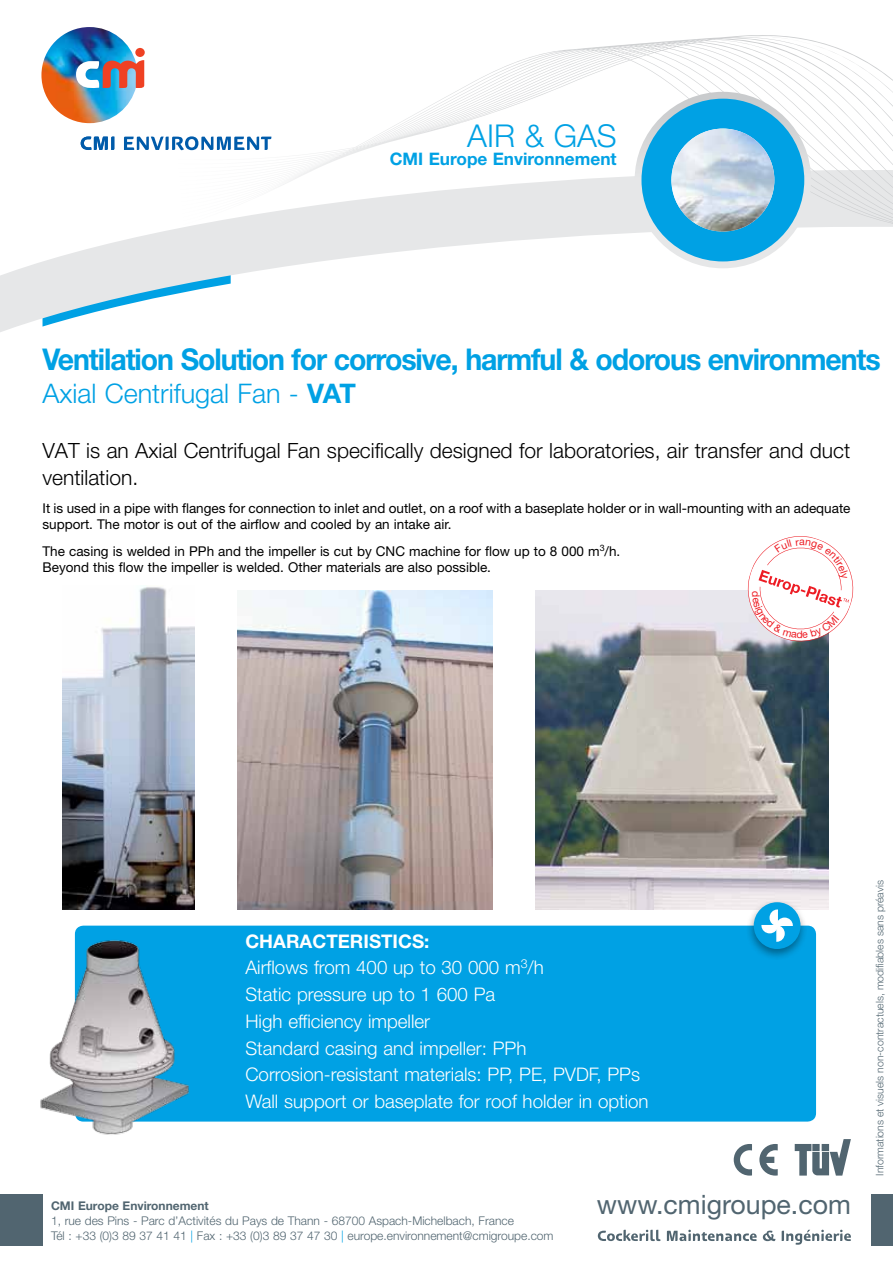
<style>
.page{position:relative;width:893px;height:1263px;background:#fff}
.page>*{position:absolute;margin:0;border:0;box-sizing:border-box;transform-origin:0 0}
.t1{font:300 31.5px "Helvetica Neue LT Std";color:#00a1e4}
.t2{font:700 30px "Helvetica Neue LT Std";letter-spacing:-.04em;color:#00a1e4;scale:.95 1}
.t3{font:300 27px "Helvetica Neue LT Std";color:#00a1e4}
.t4{font:26.7px "Helvetica Neue LT Std";color:#516570}
.t5{font:300 21px/27px "Helvetica Neue LT Std";color:#000}
.t6{font:300 18.75px/26.7px "Helvetica Neue LT Std";color:#fff}
.t7{font:700 17.25px "Helvetica Neue LT Std";color:#00a1e4}
.t8{font:13.5px/16.2px "Helvetica Neue LT Std";color:#000}
.t9{font:300 12px/15px "Helvetica Neue LT Std";color:#516570}
.t10{font:700 12px "Helvetica Neue LT Std";color:#516570}
.t11{font:300 10.5px "Helvetica Neue LT Std";color:#516570}
.s1{font-weight:700}
.s2{color:#00a1e4}
</style>
<div class="page">
<svg style="left:0;top:170px;width:893px;height:162px"></svg>
<svg style="left:581px;top:38px;width:136px;height:11px"></svg>
<img style="left:535px;top:590px;width:293px;height:319px">
<img style="left:237px;top:590px;width:255px;height:319px">
<img style="left:62px;top:587px;width:133px;height:322px">
<svg style="left:795px;top:1139px;width:56px;height:36px"></svg>
<svg style="left:733px;top:1144px;width:45px;height:32px"></svg>
<svg style="left:635px;top:92px;width:176px;height:176px;background:#d4dbde"></svg>
<div style="left:641px;top:99px;width:163px;height:162px;background:#00a1e4;border-radius:50%"></div>
<img style="left:671px;top:129px;width:103px;height:103px;border-radius:51px">
<div style="left:75px;top:926px;width:741px;height:195px;background:#00a1e4;border-radius:9px"></div>
<div style="left:746px;top:899px;width:63px;height:62px;background:#000;opacity:.4"></div>
<div style="left:754px;top:902px;width:46px;height:47px;background:#00a1e4;border-radius:50%"></div>
<img style="left:40px;top:934px;width:161px;height:201px">
<svg style="left:598px;top:1230px;width:253px;height:15px"></svg>
<div style="left:872px;top:1195px;width:21px;height:51px;background:#516570"></div>
<div style="left:0;top:1195px;width:43px;height:51px;background:#516570"></div>
<svg style="left:761px;top:909px;width:33px;height:33px"></svg>
<img style="left:41px;top:27px;width:97px;height:96px">
<svg style="left:76px;top:60px;width:68px;height:28px"></svg>
<div style="left:135px;top:48px;width:10px;height:9px;background:#ef4123;border-radius:50%"></div>
<svg style="left:81px;top:137px;width:33px;height:13px"></svg>
<svg style="left:124px;top:136px;width:147px;height:14px"></svg>
<svg style="left:741px;top:536px;width:113px;height:112px"></svg>
<h1 class="t1" style="left:467px;top:116px;width:151px">AIR &amp; GAS</h1>
<p class="t7" style="left:390px;top:148px;width:228px">CMI Europe Environnement</p>
<h2 class="t2" style="left:43px;top:341px;width:884px">Ventilation Solution for corrosive, harmful &amp; odorous environments</h2>
<h3 class="t3" style="left:43px;top:377px;width:315px">Axial Centrifugal Fan - <span class="s1">VAT</span></h3>
<h3 class="t5" style="left:43px;top:436px;width:809px">VAT is an Axial Centrifugal Fan specifically designed for laboratories, air transfer and duct ventilation.</h3>
<p class="t8" style="left:43px;top:499px;width:809px">It is used in a pipe with flanges for connection to inlet and outlet, on a roof with a baseplate holder or in wall-mounting with an adequate support. The motor is out of the airflow and cooled by an intake air.</p>
<p class="t8" style="left:43px;top:542px;width:579px">The casing is welded in PPh and the impeller is cut by CNC machine for flow up to 8 000 m<sup>3</sup>/h.<br>Beyond this flow the impeller is welded. Other materials are also possible.</p>
<p class="t6" style="left:245px;top:927px;width:405px"><span class="s1">CHARACTERISTICS:<br></span>Airflows from 400 up to 30 000 m<sup>3</sup>/h<br>Static pressure up to 1 600 Pa<br>High efficiency impeller<br>Standard casing and impeller: PPh Corrosion-resistant materials: PP, PE, PVDF, PPs Wall support or baseplate for roof holder in option</p>
<p class="t10" style="left:51px;top:1198px;width:159px">CMI Europe Environnement</p>
<p class="t9" style="left:51px;top:1213px;width:504px">1, rue des Pins - Parc d’Activités du Pays de Thann - 68700 Aspach-Michelbach, France<br>Tél : +33 (0)3 89 37 41 41 <span class="s2">|</span> Fax : +33 (0)3 89 37 47 30 <span class="s2">|</span> europe.environnement@cmigroupe.com</p>
<h3 class="t4" style="left:597px;top:1188px;width:256px">www.cmigroupe.com</h3>
<p class="t11" style="left:873px;top:1175px;width:297px;rotate:-90deg">Informations et visuels non-contractuels, modifiables sans préavis</p>
</div>
